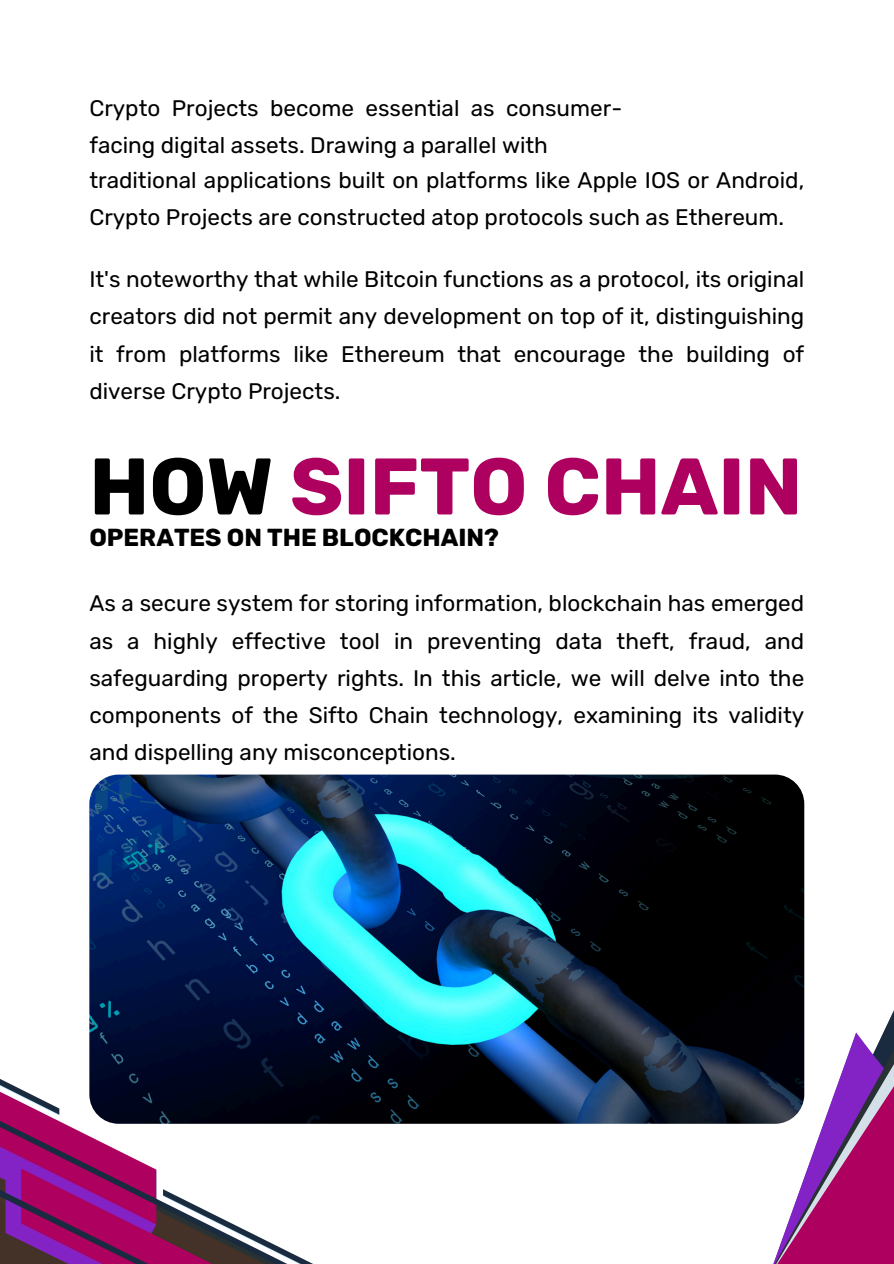
<style>
.page{position:relative;width:894px;height:1264px;background:#fff}
.page>*{position:absolute;margin:0;border:0;box-sizing:border-box;transform-origin:0 0}
.t1{font:700 79.95px "Rubik";color:#ae005e}
.t2{font:700 24.45px "Rubik";color:#000}
.t3{font:22.5px/37.2px "Rubik";color:#000;text-align:justify}
.s1{color:#000}
</style>
<div class="page">
<img style="left:89px;top:774px;width:715px;height:349px;border-radius:29px">
<svg style="left:0;top:1077px;width:320px;height:186px"></svg>
<svg style="left:771px;top:1004px;width:122px;height:259px"></svg>
<p class="t3" style="left:89px;top:90px;width:534px">Crypto Projects become essential as consumer&shy;facing digital assets. Drawing a parallel with</p>
<p class="t3" style="left:89px;top:162px;width:716px">traditional applications built on platforms like Apple IOS or Android,<br>Crypto Projects are constructed atop protocols such as Ethereum.</p>
<p class="t3" style="left:89px;top:261px;width:716px">It's noteworthy that while Bitcoin functions as a protocol, its original creators did not permit any development on top of it, distinguishing it from platforms like Ethereum that encourage the building of diverse Crypto Projects.</p>
<h1 class="t1" style="left:89px;top:439px;width:714px"><span class="s1">HOW</span> SIFTO CHAIN</h1>
<h1 class="t2" style="left:89px;top:523px;width:411px">OPERATES ON THE BLOCKCHAIN?</h1>
<p class="t3" style="left:89px;top:585px;width:716px">As a secure system for storing information, blockchain has emerged as a highly effective tool in preventing data theft, fraud, and safeguarding property rights. In this article, we will delve into the components of the Sifto Chain technology, examining its validity and dispelling any misconceptions.</p>
</div>
